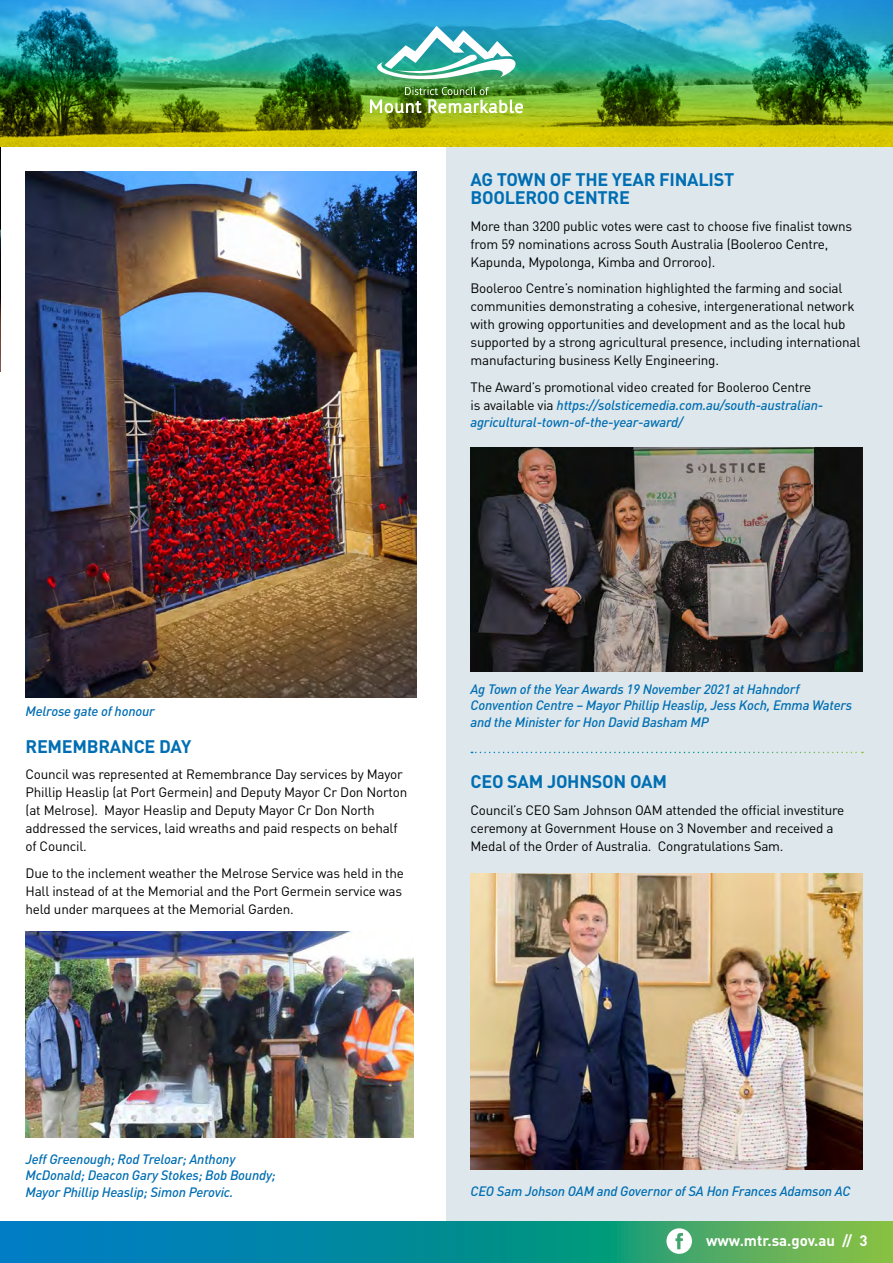
<style>
.page{position:relative;width:893px;height:1263px;background:#fff}
.page>*{position:absolute;margin:0;border:0;box-sizing:border-box;transform-origin:0 0}
.t1{font:700 18px/18px "DIN";letter-spacing:-.015em;color:#006eb2}
.t2{font:700 15px "DIN";color:#fff}
.t3{font:13.5px/18px "DIN";letter-spacing:-.015em;color:#000}
.t4{font:italic 500 13.5px/16.5px "DIN";letter-spacing:-.015em;color:#006eb2}
.s1{font-weight:400;font-style:normal;color:#000}
</style>
<div class="page">
<img style="left:0;top:147px;width:1px;height:224px">
<div style="left:446px;top:144px;width:447px;height:1119px;background:#dde7ec"></div>
<svg style="left:471px;top:752px;width:392px;height:1px"></svg>
<img style="left:470px;top:448px;width:393px;height:224px">
<img style="left:26px;top:171px;width:391px;height:526px">
<img style="left:26px;top:931px;width:388px;height:207px">
<img style="left:470px;top:874px;width:393px;height:295px">
<svg style="left:1px;top:1222px;width:892px;height:41px"></svg>
<hr style="left:0;top:1222px;width:1px;height:41px;background:#007dc5">
<svg style="left:666px;top:1228px;width:26px;height:26px"></svg>
<img style="left:0;top:0;width:893px;height:147px">
<img style="left:370px;top:26px;width:153px;height:87px">
<h1 class="t1" style="left:470px;top:170px;width:265px">AG TOWN OF THE YEAR FINALIST<br>BOOLEROO CENTRE</h1>
<p class="t3" style="left:470px;top:217px;width:383px">More than 3200 public votes were cast to choose five finalist towns from 59 nominations across South Australia (Booleroo Centre,<br>Kapunda, Mypolonga, Kimba and Orroroo).</p>
<p class="t3" style="left:470px;top:279px;width:391px">Booleroo Centre’s nomination highlighted the farming and social communities demonstrating a cohesive, intergenerational network with growing opportunities and development and as the local hub supported by a strong agricultural presence, including international manufacturing business Kelly Engineering.</p>
<p class="t4" style="left:470px;top:378px;width:354px;line-height:17.5px"><span class="s1">The Award’s promotional video created for Booleroo Centre is available via</span> https://solsticemedia.com.au/south-australian&shy;agricultural-town-of-the-year-award/</p>
<p class="t4" style="left:26px;top:703px;width:131px">Melrose gate of honour</p>
<h1 class="t1" style="left:26px;top:737px;width:167px">REMEMBRANCE DAY</h1>
<p class="t3" style="left:26px;top:765px;width:383px">Council was represented at Remembrance Day services by Mayor Phillip Heaslip (at Port Germein) and Deputy Mayor Cr Don Norton (at Melrose). Mayor Heaslip and Deputy Mayor Cr Don North addressed the services, laid wreaths and paid respects on behalf of Council.</p>
<p class="t3" style="left:26px;top:864px;width:380px">Due to the inclement weather the Melrose Service was held in the<br>Hall instead of at the Memorial and the Port Germein service was held under marquees at the Memorial Garden.</p>
<p class="t4" style="left:470px;top:680px;width:383px">Ag Town of the Year Awards 19 November 2021 at Hahndorf<br>Convention Centre – Mayor Phillip Heaslip, Jess Koch, Emma Waters and the Minister for Hon David Basham MP</p>
<h1 class="t1" style="left:470px;top:772px;width:198px">CEO SAM JOHNSON OAM</h1>
<p class="t3" style="left:470px;top:801px;width:375px">Council’s CEO Sam Johnson OAM attended the official investiture ceremony at Government House on 3 November and received a<br>Medal of the Order of Australia. Congratulations Sam.</p>
<p class="t4" style="left:26px;top:1150px;width:252px">Jeff Greenough; Rod Treloar; Anthony<br>McDonald; Deacon Gary Stokes; Bob Boundy;<br>Mayor Phillip Heaslip; Simon Perovic.</p>
<p class="t4" style="left:470px;top:1183px;width:382px">CEO Sam Johson OAM and Governor of SA Hon Frances Adamson AC</p>
<p class="t2" style="left:706px;top:1231px;width:163px">www.mtr.sa.gov.au // 3</p>
</div>
